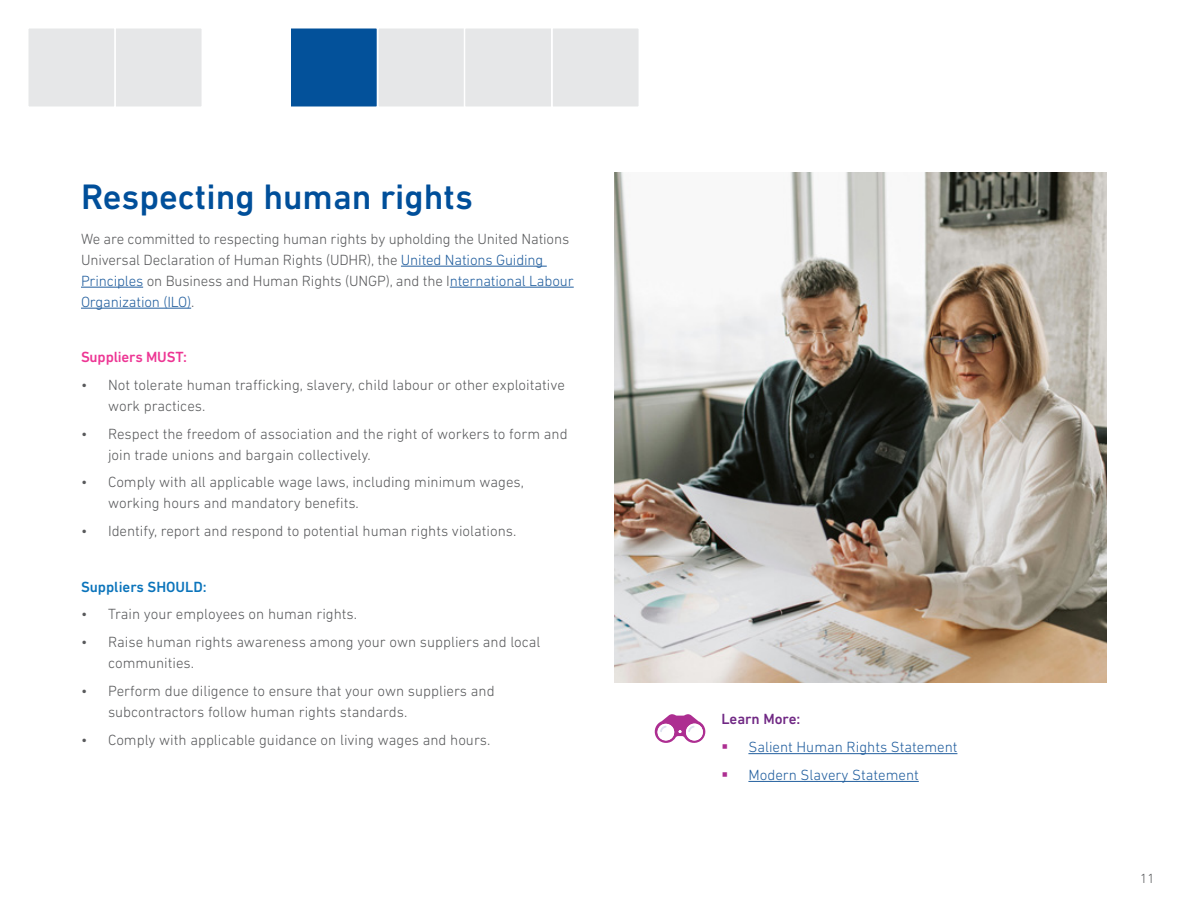
<style>
.page{position:relative;width:1188px;height:918px;background:#fff}
.page>*{position:absolute;margin:0;border:0;box-sizing:border-box;transform-origin:0 0}
.t1{font:500 36px "DIN Next W1 G";color:#004f9a}
.t2{font:300 15px/21px "DIN Next W1 G";color:#58595b}
.t3{font:300 15px "DIN Next W1 G";color:#215e9e}
.t4{font:500 15px "DIN Next W1 G";color:#0b74bb}
.t5{font:500 15px "DIN Next W1 G";letter-spacing:-.01em;color:#ed3694}
.t6{font:500 15px "DIN Next W1 G";color:#702884}
.t7{font:300 13.5px "DIN Next W1 G";color:#58595b}
.s1{color:#215e9e}
.s2{color:#ad2e91}
</style>
<div class="page">
<hr style="left:401px;top:266px;width:146px;height:1px;background:#215e9e">
<hr style="left:81px;top:287px;width:62px;height:1px;background:#215e9e">
<hr style="left:450px;top:287px;width:124px;height:1px;background:#215e9e">
<hr style="left:81px;top:308px;width:110px;height:1px;background:#215e9e">
<hr style="left:748px;top:753px;width:209px;height:1px;background:#215e9e">
<hr style="left:748px;top:781px;width:171px;height:1px;background:#215e9e">
<svg style="left:654px;top:714px;width:52px;height:29px"></svg>
<div style="left:290px;top:27px;width:88px;height:81px;background:#03519a;border:2px solid #fff"></div>
<div style="left:377px;top:27px;width:89px;height:81px;background:#e6e7e8;border:2px solid #fff"></div>
<div style="left:464px;top:27px;width:88px;height:81px;background:#e6e7e8;border:2px solid #fff"></div>
<div style="left:551px;top:27px;width:89px;height:81px;background:#e6e7e8;border:2px solid #fff"></div>
<div style="left:114px;top:27px;width:89px;height:81px;background:#e6e7e8;border:2px solid #fff"></div>
<div style="left:27px;top:27px;width:89px;height:81px;background:#e6e7e8;border:2px solid #fff"></div>
<img style="left:614px;top:173px;width:493px;height:509px">
<h1 class="t1" style="left:81px;top:176px;width:394px">Respecting human rights</h1>
<p class="t2" style="left:81px;top:228px;width:494px">We are committed to respecting human rights by upholding the United Nations Universal Declaration of Human Rights (UDHR), the <span class="s1">United Nations Guiding Principles</span> on Business and Human Rights (UNGP), and the I<span class="s1">nternational Labour Organization (ILO)</span>.</p>
<p class="t5" style="left:81px;top:348px;width:108px">Suppliers MUST:</p>
<p class="t2" style="left:108px;top:374px;width:458px;text-indent:-27px">• Not tolerate human trafficking, slavery, child labour or other exploitative work practices.</p>
<p class="t2" style="left:108px;top:423px;width:461px;text-indent:-27px">• Respect the freedom of association and the right of workers to form and join trade unions and bargain collectively.</p>
<p class="t2" style="left:108px;top:472px;width:417px;text-indent:-27px">• Comply with all applicable wage laws, including minimum wages, working hours and mandatory benefits.</p>
<p class="t2" style="left:81px;top:520px;width:437px">• Identify, report and respond to potential human rights violations.</p>
<p class="t4" style="left:81px;top:578px;width:127px">Suppliers SHOULD:</p>
<p class="t2" style="left:81px;top:604px;width:278px">• Train your employees on human rights.</p>
<p class="t2" style="left:108px;top:631px;width:434px;text-indent:-27px">• Raise human rights awareness among your own suppliers and local communities.</p>
<p class="t2" style="left:108px;top:680px;width:388px;text-indent:-27px">• Perform due diligence to ensure that your own suppliers and subcontractors follow human rights standards.</p>
<p class="t2" style="left:81px;top:729px;width:411px">• Comply with applicable guidance on living wages and hours.</p>
<p class="t6" style="left:721px;top:711px;width:81px">Learn More:</p>
<p class="t3" style="left:721px;top:738px;width:238px"><span class="s2">▪</span> Salient Human Rights Statement</p>
<p class="t3" style="left:721px;top:766px;width:199px"><span class="s2">▪</span> Modern Slavery Statement</p>
<p class="t7" style="left:1140px;top:870px;width:16px">11</p>
</div>
